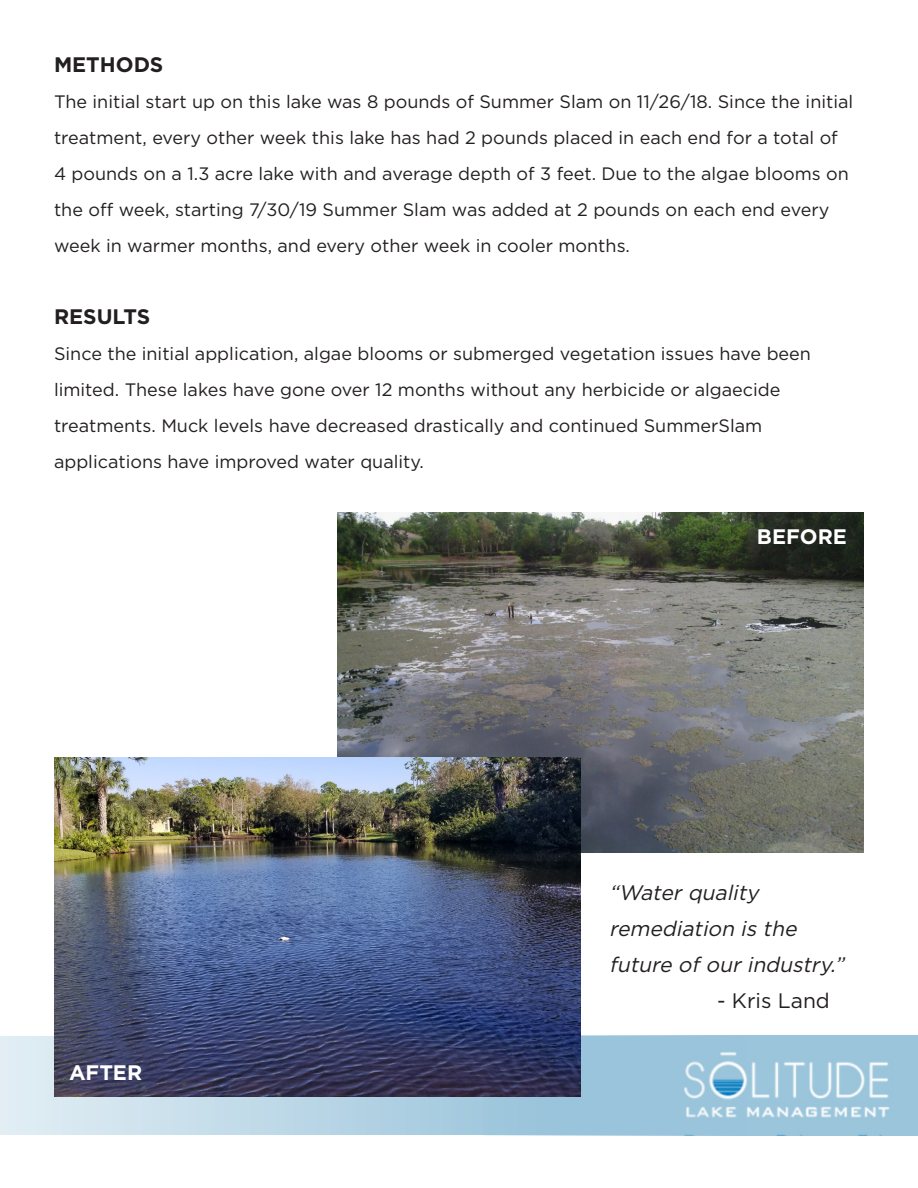
<style>
.page{position:relative;width:918px;height:1188px;background:#fff}
.page>*{position:absolute;margin:0;border:0;box-sizing:border-box;transform-origin:0 0}
.t1{font:italic 21px/36px "Gotham";color:#231f20}
.t2{font:700 21px "Gotham";color:#231f20}
.t3{font:700 21px "Gotham";color:#fff}
.t4{font:21px "Gotham";color:#231f20}
.t5{font:18px/36px "Gotham";color:#231f20}
</style>
<div class="page">
<img style="left:338px;top:512px;width:526px;height:340px">
<svg style="left:0;top:1036px;width:483px;height:99px;background:#c3dae7"></svg>
<img style="left:483px;top:1035px;width:435px;height:100px">
<img style="left:54px;top:757px;width:526px;height:339px">
<p class="t2" style="left:54px;top:51px;width:111px">METHODS</p>
<p class="t5" style="left:54px;top:83px;width:801px">The initial start up on this lake was 8 pounds of Summer Slam on 11/26/18. Since the initial treatment, every other week this lake has had 2 pounds placed in each end for a total of 4 pounds on a 1.3 acre lake with and average depth of 3 feet. Due to the algae blooms on the off week, starting 7/30/19 Summer Slam was added at 2 pounds on each end every week in warmer months, and every other week in cooler months.</p>
<p class="t2" style="left:54px;top:303px;width:98px">RESULTS</p>
<p class="t5" style="left:54px;top:335px;width:759px">Since the initial application, algae blooms or submerged vegetation issues have been limited. These lakes have gone over 12 months without any herbicide or algaecide treatments. Muck levels have decreased drastically and continued SummerSlam applications have improved water quality.</p>
<p class="t3" style="left:757px;top:523px;width:92px">BEFORE</p>
<p class="t3" style="left:69px;top:1059px;width:75px">AFTER</p>
<p class="t1" style="left:609px;top:874px;width:194px">“Waterquality remediation is the</p>
<p class="t1" style="left:609px;top:946px;width:242px">future ofourindustry.”</p>
<p class="t4" style="left:717px;top:987px;width:114px">- Kris Land</p>
</div>
